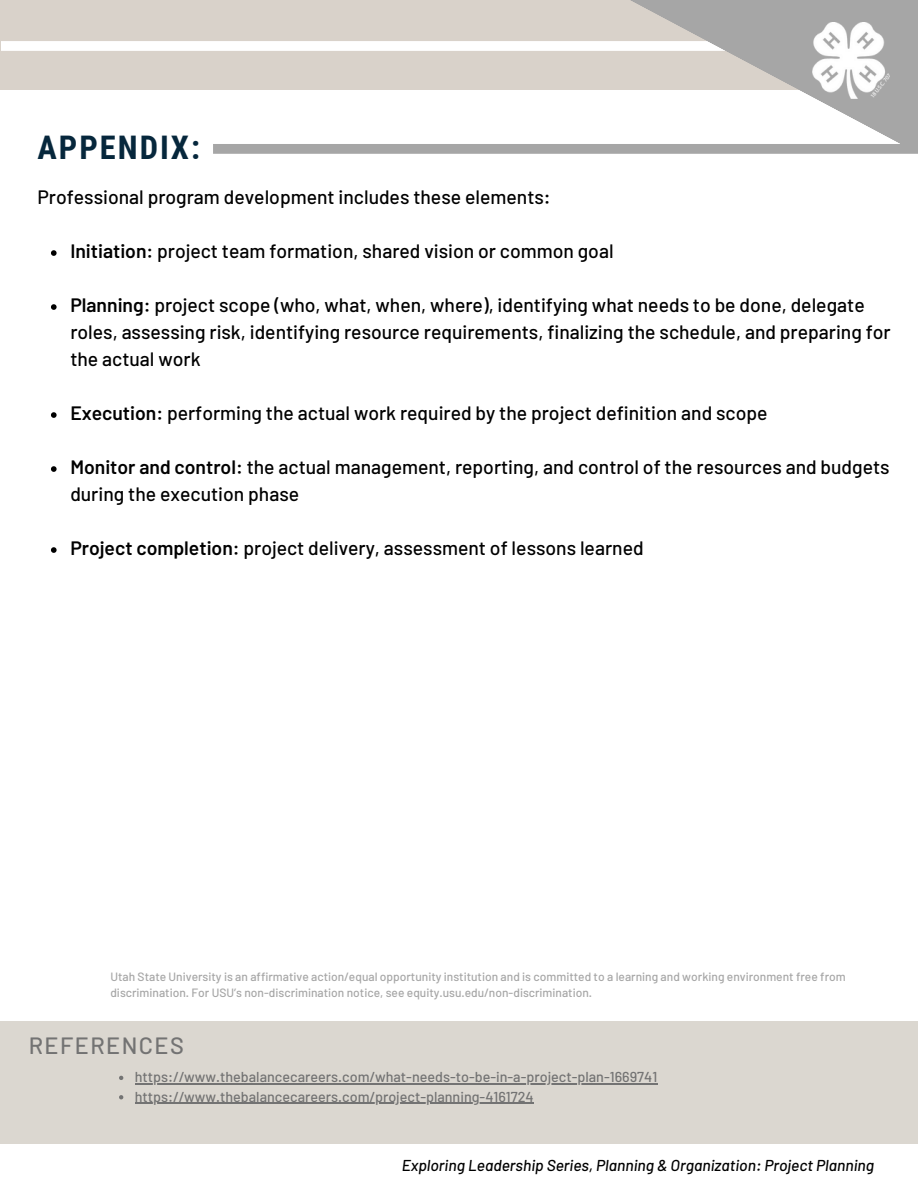
<style>
.page{position:relative;width:918px;height:1188px;background:#fff}
.page>*{position:absolute;margin:0;border:0;box-sizing:border-box;transform-origin:0 0}
.t1{font:700 32.55px "Roboto Condensed";letter-spacing:.065em;color:#06273c}
.t2{font:500 23.55px "Barlow";letter-spacing:.06em;color:#737373}
.t3{font:500 19.35px/27px "Barlow";color:#000}
.t4{font:italic 500 15.75px "Barlow";color:#000}
.t5{font:500 14.4px/19.4px "Barlow";color:#737373}
.t6{font:500 12px/16px "Barlow";color:#a6a6a6}
.s1{font-weight:600}
</style>
<div class="page">
<div style="left:0;top:0;width:918px;height:90px;background:#d9d2ca"></div>
<div style="left:1px;top:41px;width:461px;height:10px;background:#fff"></div>
<svg style="left:462px;top:0;width:456px;height:144px"></svg>
<div style="left:1px;top:1021px;width:917px;height:122px;background:#dbd7d0"></div>
<img style="left:812px;top:23px;width:78px;height:75px">
<svg style="left:51px;top:250px;width:6px;height:6px"></svg>
<svg style="left:51px;top:304px;width:6px;height:6px"></svg>
<svg style="left:51px;top:412px;width:6px;height:6px"></svg>
<svg style="left:51px;top:466px;width:6px;height:6px"></svg>
<svg style="left:51px;top:547px;width:6px;height:6px"></svg>
<svg style="left:119px;top:1076px;width:4px;height:4px"></svg>
<hr style="left:135px;top:1083px;width:522px;height:1px;background:#737373">
<svg style="left:119px;top:1095px;width:4px;height:4px"></svg>
<hr style="left:135px;top:1103px;width:399px;height:1px;background:#737373">
<svg style="left:213px;top:144px;width:705px;height:10px;background:#a7a7a7"></svg>
<h1 class="t1" style="left:37px;top:129px;width:164px">APPENDIX:</h1>
<p class="t3" style="left:37px;top:183px;width:515px">Professional program development includes these elements:</p>
<p class="t3" style="left:70px;top:237px;width:545px"><span class="s1">Initiation</span>: project team formation, shared vision or common goal</p>
<p class="t3" style="left:70px;top:291px;width:822px"><span class="s1">Planning</span>: project scope (who, what, when, where), identifying what needs to be done, delegate roles, assessing risk, identifying resource requirements, finalizing the schedule, and preparing for the actual work</p>
<p class="t3" style="left:70px;top:399px;width:699px"><span class="s1">Execution</span>: performing the actual work required by the project definition and scope</p>
<p class="t3" style="left:70px;top:453px;width:821px"><span class="s1">Monitor and control</span>: the actual management, reporting, and control of the resources and budgets during the execution phase</p>
<p class="t3" style="left:70px;top:534px;width:575px"><span class="s1">Project completion</span>: project delivery, assessment of lessons learned</p>
<p class="t6" style="left:110px;top:968px;width:737px">Utah State University is an affirmative action/equal opportunity institution and is committed to a learning and working environment free from discrimination. For USU’s non-discrimination notice, see equity.usu.edu/non-discrimination.</p>
<p class="t2" style="left:29px;top:1030px;width:157px">REFERENCES</p>
<p class="t5" style="left:135px;top:1067px;width:524px">https://www.thebalancecareers.com/what-needs-to-be-in-a-project-plan-1669741 https://www.thebalancecareers.com/project-planning-4161724</p>
<p class="t4" style="left:402px;top:1155px;width:474px">Exploring Leadership Series, Planning &amp; Organization: Project Planning</p>
</div>
